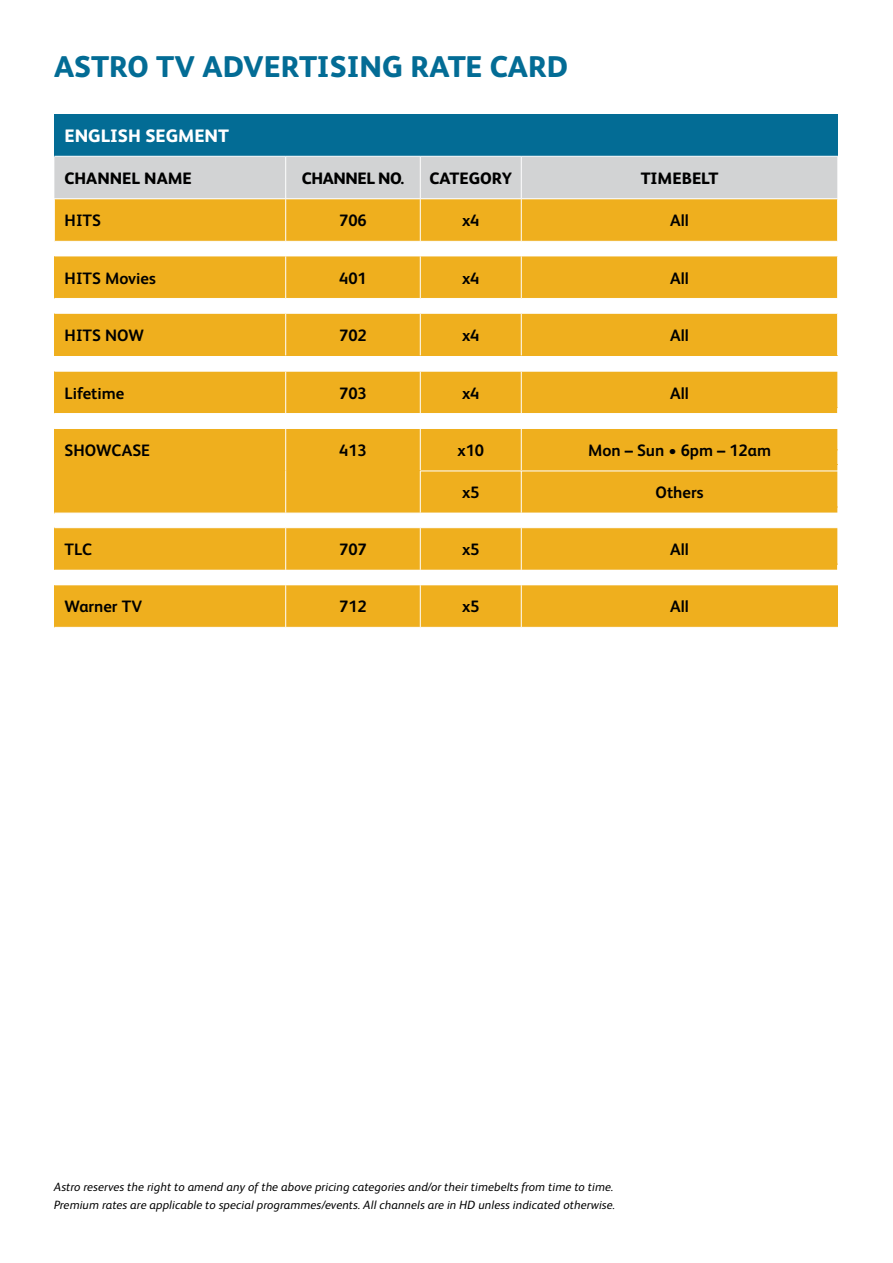
<style>
.page{position:relative;width:893px;height:1263px;background:#fff}
.page>*{position:absolute;margin:0;border:0;box-sizing:border-box;transform-origin:0 0}
.t1{font:800 30px "FS Albert Pro";color:#036c95}
.t2{font:800 18px "FS Albert Pro";color:#fff}
.t3{font:700 16.5px "FS Albert Pro";color:#000}
.t4{font:800 16.5px "FS Albert Pro";color:#000}
.t5{font:800 16.5px "FS Albert Pro";letter-spacing:-.025em;color:#000}
.t6{font:italic 12px/18px "FS Albert Pro";letter-spacing:.01em;color:#000}
</style>
<div class="page">
<div style="left:54px;top:114px;width:784px;height:42px;background:#036c95"></div>
<div style="left:54px;top:157px;width:783px;height:41px;background:#d2d3d4"></div>
<div style="left:286px;top:585px;width:134px;height:42px;background:#efaf1e"></div>
<div style="left:286px;top:528px;width:134px;height:42px;background:#efaf1e"></div>
<div style="left:521px;top:470px;width:317px;height:43px;background:#efaf1e"></div>
<div style="left:420px;top:470px;width:101px;height:43px;background:#efaf1e"></div>
<div style="left:286px;top:428px;width:134px;height:85px;background:#efaf1e"></div>
<div style="left:286px;top:371px;width:134px;height:43px;background:#efaf1e"></div>
<div style="left:54px;top:371px;width:232px;height:43px;background:#efaf1e"></div>
<div style="left:286px;top:256px;width:134px;height:42px;background:#efaf1e"></div>
<div style="left:54px;top:256px;width:232px;height:42px;background:#efaf1e"></div>
<div style="left:286px;top:199px;width:134px;height:42px;background:#efaf1e"></div>
<div style="left:54px;top:199px;width:232px;height:42px;background:#efaf1e"></div>
<div style="left:521px;top:585px;width:317px;height:42px;background:#efaf1e"></div>
<div style="left:420px;top:585px;width:101px;height:42px;background:#efaf1e"></div>
<div style="left:54px;top:585px;width:232px;height:42px;background:#efaf1e"></div>
<div style="left:521px;top:528px;width:317px;height:42px;background:#efaf1e"></div>
<div style="left:420px;top:528px;width:101px;height:42px;background:#efaf1e"></div>
<div style="left:54px;top:528px;width:232px;height:42px;background:#efaf1e"></div>
<div style="left:521px;top:428px;width:317px;height:42px;background:#efaf1e"></div>
<div style="left:420px;top:428px;width:101px;height:42px;background:#efaf1e"></div>
<div style="left:54px;top:428px;width:232px;height:85px;background:#efaf1e"></div>
<div style="left:521px;top:371px;width:317px;height:43px;background:#efaf1e"></div>
<div style="left:420px;top:371px;width:101px;height:43px;background:#efaf1e"></div>
<div style="left:521px;top:256px;width:317px;height:42px;background:#efaf1e"></div>
<div style="left:420px;top:256px;width:101px;height:42px;background:#efaf1e"></div>
<div style="left:521px;top:199px;width:317px;height:42px;background:#efaf1e"></div>
<div style="left:420px;top:199px;width:101px;height:42px;background:#efaf1e"></div>
<hr style="left:285px;top:428px;width:1px;height:42px;background:#fff">
<hr style="left:420px;top:428px;width:1px;height:42px;background:#fff">
<hr style="left:521px;top:428px;width:1px;height:42px;background:#fff">
<hr style="left:285px;top:470px;width:1px;height:43px;background:#fff">
<hr style="left:420px;top:471px;width:1px;height:42px;background:#fff">
<hr style="left:521px;top:471px;width:1px;height:42px;background:#fff">
<hr style="left:521px;top:528px;width:1px;height:42px;background:#fff">
<hr style="left:521px;top:585px;width:1px;height:42px;background:#fff">
<hr style="left:420px;top:471px;width:101px;height:1px;background:#fff">
<hr style="left:521px;top:471px;width:317px;height:1px;background:#fff">
<hr style="left:837px;top:408px;width:1px;height:41px;background:#fff">
<hr style="left:285px;top:157px;width:1px;height:41px;background:#fff">
<hr style="left:420px;top:157px;width:1px;height:41px;background:#fff">
<hr style="left:521px;top:157px;width:1px;height:41px;background:#fff">
<hr style="left:54px;top:256px;width:232px;height:1px;background:#fff">
<hr style="left:54px;top:371px;width:232px;height:1px;background:#fff">
<hr style="left:54px;top:428px;width:232px;height:1px;background:#fff">
<hr style="left:54px;top:199px;width:1px;height:42px;background:#fff">
<hr style="left:285px;top:256px;width:1px;height:42px;background:#fff">
<hr style="left:285px;top:371px;width:1px;height:42px;background:#fff">
<hr style="left:286px;top:256px;width:134px;height:1px;background:#fff">
<hr style="left:286px;top:371px;width:134px;height:1px;background:#fff">
<hr style="left:286px;top:428px;width:134px;height:1px;background:#fff">
<hr style="left:285px;top:528px;width:1px;height:42px;background:#fff">
<hr style="left:420px;top:528px;width:1px;height:42px;background:#fff">
<svg style="left:54px;top:564px;width:784px;height:6px"></svg>
<hr style="left:285px;top:585px;width:1px;height:42px;background:#fff">
<hr style="left:420px;top:585px;width:1px;height:42px;background:#fff">
<svg style="left:54px;top:627px;width:467px;height:1px"></svg>
<hr style="left:837px;top:366px;width:1px;height:41px;background:#fff">
<svg style="left:837px;top:450px;width:1px;height:14px"></svg>
<hr style="left:837px;top:465px;width:1px;height:42px;background:#fff">
<svg style="left:54px;top:507px;width:784px;height:21px"></svg>
<hr style="left:837px;top:522px;width:1px;height:42px;background:#fff">
<hr style="left:285px;top:199px;width:1px;height:42px;background:#fff">
<hr style="left:420px;top:199px;width:1px;height:42px;background:#fff">
<hr style="left:420px;top:256px;width:1px;height:42px;background:#fff">
<hr style="left:420px;top:371px;width:1px;height:42px;background:#fff">
<hr style="left:420px;top:256px;width:101px;height:1px;background:#fff">
<hr style="left:420px;top:371px;width:101px;height:1px;background:#fff">
<hr style="left:420px;top:428px;width:101px;height:1px;background:#fff">
<hr style="left:521px;top:199px;width:1px;height:42px;background:#fff">
<hr style="left:521px;top:256px;width:1px;height:42px;background:#fff">
<hr style="left:521px;top:371px;width:1px;height:42px;background:#fff">
<hr style="left:837px;top:199px;width:2px;height:42px;background:#fff">
<hr style="left:837px;top:256px;width:2px;height:42px;background:#fff">
<hr style="left:521px;top:256px;width:317px;height:1px;background:#fff">
<hr style="left:521px;top:371px;width:317px;height:1px;background:#fff">
<hr style="left:521px;top:428px;width:317px;height:1px;background:#fff">
<hr style="left:54px;top:413px;width:232px;height:1px;background:#fff">
<hr style="left:286px;top:413px;width:134px;height:1px;background:#fff">
<hr style="left:420px;top:413px;width:101px;height:1px;background:#fff">
<hr style="left:521px;top:413px;width:317px;height:1px;background:#fff">
<div style="left:286px;top:313px;width:134px;height:43px;background:#efaf1e"></div>
<div style="left:54px;top:313px;width:232px;height:43px;background:#efaf1e"></div>
<div style="left:521px;top:313px;width:317px;height:43px;background:#efaf1e"></div>
<div style="left:420px;top:313px;width:101px;height:43px;background:#efaf1e"></div>
<hr style="left:54px;top:313px;width:232px;height:1px;background:#fff">
<hr style="left:285px;top:314px;width:1px;height:41px;background:#fff">
<hr style="left:286px;top:313px;width:134px;height:1px;background:#fff">
<hr style="left:420px;top:314px;width:1px;height:41px;background:#fff">
<hr style="left:420px;top:313px;width:101px;height:1px;background:#fff">
<hr style="left:521px;top:314px;width:1px;height:41px;background:#fff">
<hr style="left:837px;top:314px;width:2px;height:41px;background:#fff">
<hr style="left:521px;top:313px;width:317px;height:1px;background:#fff">
<h1 class="t1" style="left:54px;top:43px;width:515px">ASTRO TV ADVERTISING RATE CARD</h1>
<h2 class="t2" style="left:65px;top:122px;width:166px">ENGLISH SEGMENT</h2>
<h3 class="t4" style="left:65px;top:165px;width:129px">CHANNEL NAME</h3>
<h3 class="t5" style="left:302px;top:165px;width:104px">CHANNEL NO.</h3>
<h3 class="t4" style="left:430px;top:165px;width:84px">CATEGORY</h3>
<h3 class="t4" style="left:641px;top:165px;width:79px">TIMEBELT</h3>
<h3 class="t3" style="left:65px;top:209px;width:38px">HITS</h3>
<h3 class="t3" style="left:339px;top:209px;width:29px">706</h3>
<h3 class="t3" style="left:462px;top:209px;width:19px">x4</h3>
<h3 class="t3" style="left:670px;top:209px;width:20px">All</h3>
<h3 class="t3" style="left:65px;top:266px;width:93px">HITS Movies</h3>
<h3 class="t3" style="left:339px;top:266px;width:29px">401</h3>
<h3 class="t3" style="left:462px;top:266px;width:19px">x4</h3>
<h3 class="t3" style="left:670px;top:266px;width:20px">All</h3>
<h3 class="t3" style="left:65px;top:324px;width:81px">HITS NOW</h3>
<h3 class="t3" style="left:339px;top:324px;width:29px">702</h3>
<h3 class="t3" style="left:462px;top:324px;width:19px">x4</h3>
<h3 class="t3" style="left:670px;top:324px;width:20px">All</h3>
<h3 class="t3" style="left:65px;top:381px;width:61px">Lifetime</h3>
<h3 class="t3" style="left:339px;top:381px;width:29px">703</h3>
<h3 class="t3" style="left:462px;top:381px;width:19px">x4</h3>
<h3 class="t3" style="left:670px;top:381px;width:20px">All</h3>
<h3 class="t3" style="left:65px;top:438px;width:87px">SHOWCASE</h3>
<h3 class="t3" style="left:339px;top:438px;width:29px">413</h3>
<h3 class="t3" style="left:457px;top:438px;width:28px">x10</h3>
<h3 class="t3" style="left:588px;top:438px;width:185px">Mon – Sun • 6pm – 12am</h3>
<h3 class="t3" style="left:462px;top:481px;width:19px">x5</h3>
<h3 class="t3" style="left:656px;top:481px;width:49px">Others</h3>
<h3 class="t3" style="left:65px;top:538px;width:29px">TLC</h3>
<h3 class="t3" style="left:339px;top:538px;width:29px">707</h3>
<h3 class="t3" style="left:462px;top:538px;width:19px">x5</h3>
<h3 class="t3" style="left:670px;top:538px;width:20px">All</h3>
<h3 class="t3" style="left:65px;top:595px;width:79px">Warner TV</h3>
<h3 class="t3" style="left:339px;top:595px;width:29px">712</h3>
<h3 class="t3" style="left:462px;top:595px;width:19px">x5</h3>
<h3 class="t3" style="left:670px;top:595px;width:20px">All</h3>
<p class="t6" style="left:54px;top:1177px;width:563px">Astro reserves the right to amend any of the above pricing categories and/or their timebelts from time to time.<br>Premium rates are applicable to special programmes/events. All channels are in HD unless indicated otherwise.</p>
</div>
